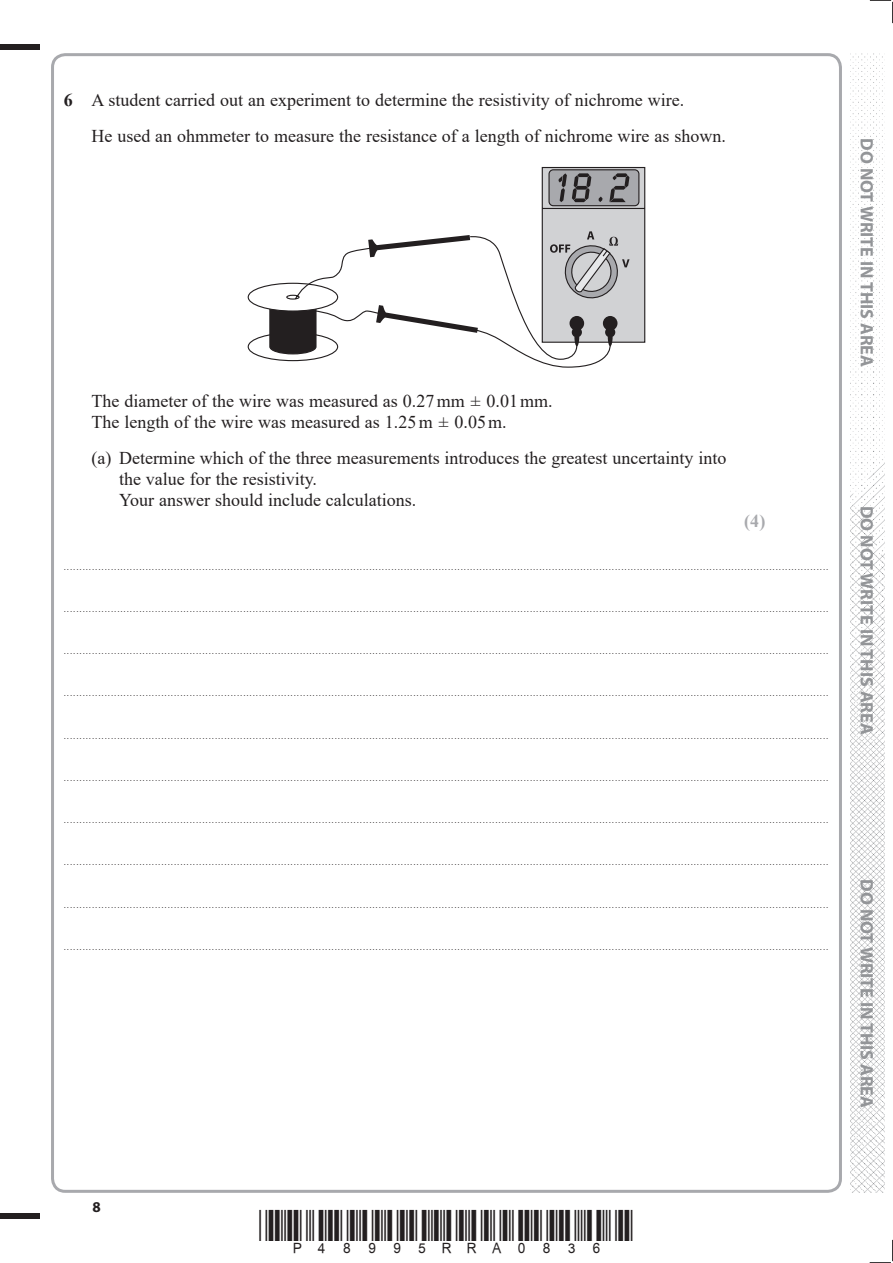
<style>
.page{position:relative;width:893px;height:1263px;background:#fff}
.page>*{position:absolute;margin:0;border:0;box-sizing:border-box;transform-origin:0 0}
.t1{font:18px/21px "Times New Roman";color:#231f20}
.t2{font:700 18px "Myriad Pro";color:#939598}
.t3{font:700 18px "Times New Roman";color:#a8a9ad}
.t4{font:700 15px "Myriad Pro";color:#231f20}
.t5{font:9px "Times New Roman";color:#231f20}
.s1{font-weight:700}
</style>
<div class="page">
<div style="left:0;top:44px;width:40px;height:5px;background:#231f20"></div>
<div style="left:0;top:1214px;width:40px;height:5px;background:#231f20"></div>
<svg style="left:870px;top:0;width:23px;height:23px"></svg>
<svg style="left:870px;top:1240px;width:23px;height:23px"></svg>
<img style="left:850px;top:53px;width:34px;height:1140px">
<svg style="left:269px;top:166px;width:377px;height:202px"></svg>
<h1 class="t1" style="left:91px;top:81px;width:636px;line-height:36px;text-indent:-28px"><span class="s1">6</span> A student carried out an experiment to determine the resistivity of nichrome wire.<br>He used an ohmmeter to measure the resistance of a length of nichrome wire as shown.</h1>
<h1 class="t1" style="left:91px;top:390px;width:463px">The diameter of the wire was measured as 0.27mm ± 0.01mm.<br>The length of the wire was measured as 1.25m ± 0.05m.</h1>
<h1 class="t1" style="left:119px;top:447px;width:609px;text-indent:-28px">(a) Determine which of the three measurements introduces the greatest uncertainty into the value for the resistivity.<br>Your answer should include calculations.</h1>
<h1 class="t3" style="left:744px;top:508px;width:23px">(4)</h1>
<p class="t5" style="left:64px;top:560px;width:766px">...................................................................................................................................................................................................................................................</p>
<p class="t5" style="left:64px;top:602px;width:766px">...................................................................................................................................................................................................................................................</p>
<p class="t5" style="left:64px;top:645px;width:766px">...................................................................................................................................................................................................................................................</p>
<p class="t5" style="left:64px;top:687px;width:766px">...................................................................................................................................................................................................................................................</p>
<p class="t5" style="left:64px;top:729px;width:766px">...................................................................................................................................................................................................................................................</p>
<p class="t5" style="left:64px;top:771px;width:766px">...................................................................................................................................................................................................................................................</p>
<p class="t5" style="left:64px;top:814px;width:766px">...................................................................................................................................................................................................................................................</p>
<p class="t5" style="left:64px;top:856px;width:766px">...................................................................................................................................................................................................................................................</p>
<p class="t5" style="left:64px;top:898px;width:766px">...................................................................................................................................................................................................................................................</p>
<p class="t5" style="left:64px;top:941px;width:766px">...................................................................................................................................................................................................................................................</p>
<h1 class="t2" style="left:878px;top:138px;width:230px;rotate:90deg">DO NOT WRITE IN THIS AREA</h1>
<h1 class="t2" style="left:878px;top:506px;width:230px;rotate:90deg">DO NOT WRITE IN THIS AREA</h1>
<h1 class="t2" style="left:878px;top:879px;width:230px;rotate:90deg">DO NOT WRITE IN THIS AREA</h1>
<h2 class="t4" style="left:92px;top:1197px;width:10px">8</h2>
</div>
